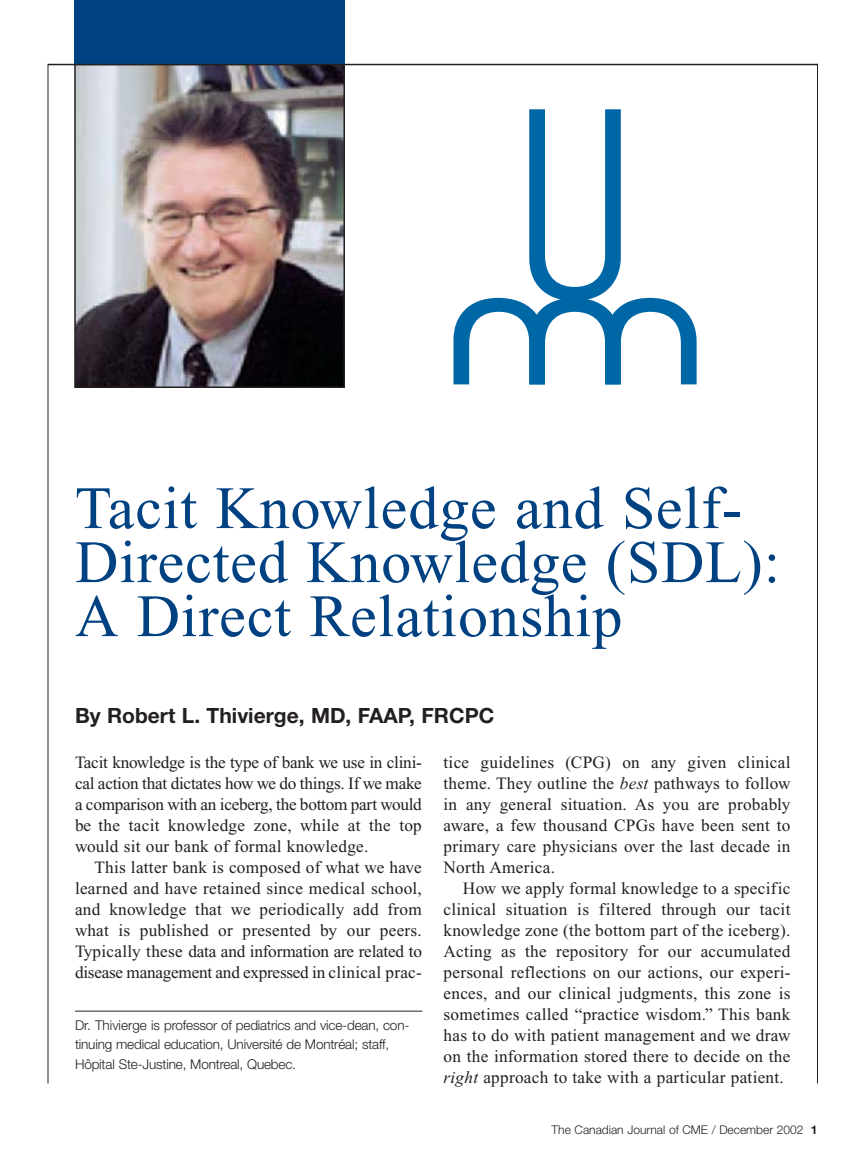
<style>
.page{position:relative;width:864px;height:1175px;background:#fff}
.page>*{position:absolute;margin:0;border:0;box-sizing:border-box;transform-origin:0 0}
.t1{font:60px/54px "Times New Roman";letter-spacing:.015em;color:#004181}
.t2{font:700 21px "Helvetica Neue";color:#231f20}
.t3{font:17.25px/21px "Times New Roman";letter-spacing:.015em;color:#231f20;text-align:justify}
.t4{font:300 13.5px/19.5px "Helvetica Neue";letter-spacing:-.01em;color:#231f20}
.t5{font:300 12px "Helvetica Neue";color:#231f20}
.s1{font-style:italic}
.s2{font-weight:700}
</style>
<div class="page">
<img style="left:77px;top:67px;width:265px;height:318px">
<div style="left:74px;top:64px;width:271px;height:324px;border:2px solid #231f20"></div>
<hr style="left:48px;top:64px;width:1px;height:1019px;background:#231f20">
<hr style="left:817px;top:64px;width:1px;height:1019px;background:#231f20">
<div style="left:74px;top:0;width:271px;height:64px;background:#004181"></div>
<hr style="left:48px;top:64px;width:770px;height:1px;background:#231f20">
<hr style="left:75px;top:1010px;width:347px;height:1px;background:#231f20">
<svg style="left:453px;top:109px;width:244px;height:275px"></svg>
<h1 class="t1" style="left:75px;top:486px;width:707px">Tacit Knowledge and Self-<br>Directed Knowledge (SDL):<br>A Direct Relationship</h1>
<p class="t2" style="left:75px;top:707px;width:421px">By Robert L. Thivierge, MD, FAAP, FRCPC</p>
<p class="t3" style="left:75px;top:753px;width:348px">Tacit knowledge is the type of bank we use in clini&shy;cal action that dictates how we do things. If we make a comparison with an iceberg, the bottom part would be the tacit knowledge zone, while at the top would sit our bank of formal knowledge.</p>
<p class="t3" style="left:75px;top:858px;width:348px;text-indent:19px">This latter bank is composed of what we have learned and have retained since medical school, and knowledge that we periodically add from what is published or presented by our peers.<br>Typically these data and information are related to disease management and expressed in clinical prac-</p>
<p class="t4" style="left:75px;top:1016px;width:336px">Dr. Thivierge is professor of pediatrics and vice-dean, con&shy;tinuing medical education, Université de Montréal; staff,<br>Hôpital Ste-Justine, Montreal, Quebec.</p>
<p class="t3" style="left:444px;top:753px;width:348px">tice guidelines (CPG) on any given clinical theme. They outline the <span class="s1">best</span> pathways to follow in any general situation. As you are probably aware, a few thousand CPGs have been sent to primary care physicians over the last decade in North America.</p>
<p class="t3" style="left:444px;top:879px;width:348px;text-indent:19px">How we apply formal knowledge to a specific clinical situation is filtered through our tacit knowledge zone (the bottom part of the iceberg).<br>Acting as the repository for our accumulated personal reflections on our actions, our experi&shy;ences, and our clinical judgments, this zone is sometimes called “practice wisdom.” This bank has to do with patient management and we draw on the information stored there to decide on the <span class="s1">right</span> approach to take with a particular patient.</p>
<p class="t5" style="left:552px;top:1125px;width:267px">The Canadian Journal of CME / December 2002 <span class="s2">1</span></p>
</div>
